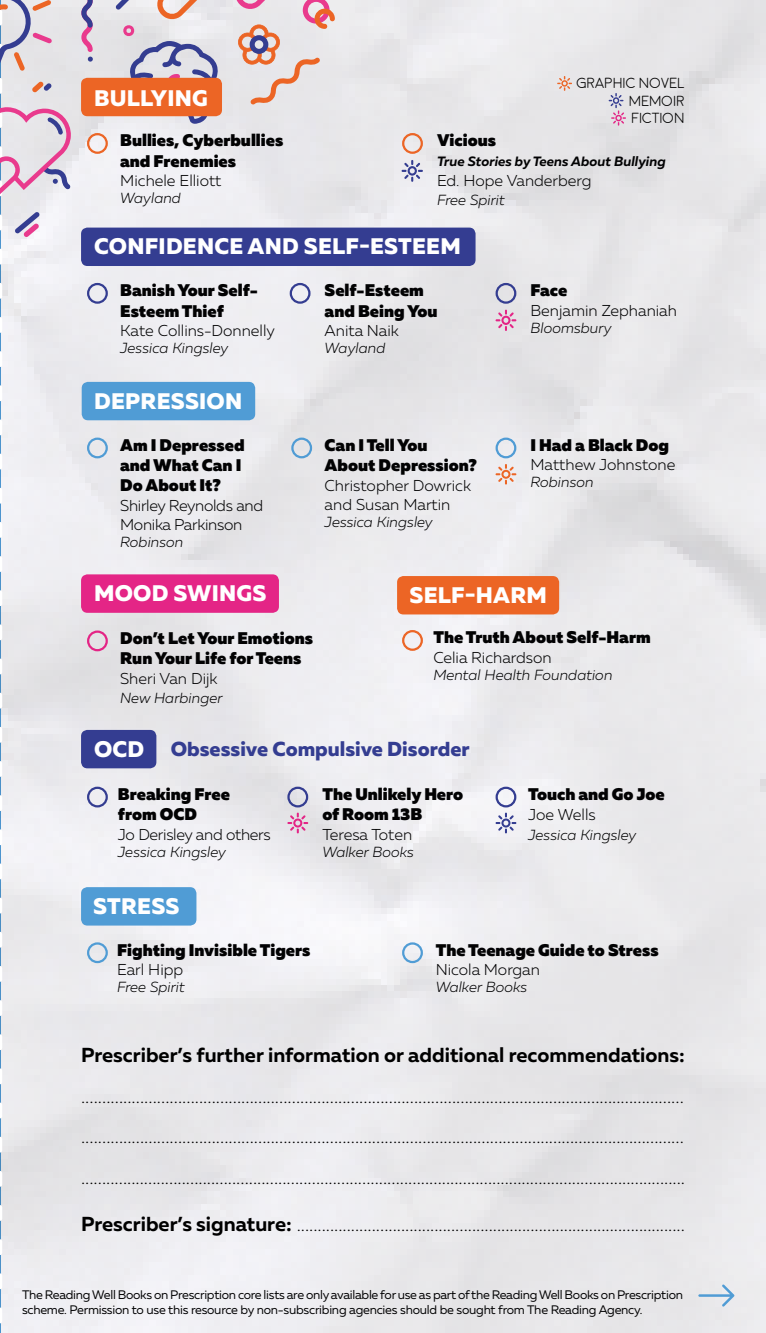
<style>
.page{position:relative;width:766px;height:1333px;background:#fff}
.page>*{position:absolute;margin:0;border:0;box-sizing:border-box;transform-origin:0 0}
.t1{font:800 22.5px "Muller";letter-spacing:.01em;color:#fff}
.t2{font:300 20.25px/40.5px "Muller";color:#000;text-align:justify}
.t3{font:700 20.25px "Muller";color:#000}
.t4{font:800 20.25px "Muller";color:#343d91}
.t5{font:900 16.88px/20.2px "Muller";color:#020203}
.t6{font:300 15.75px/18.9px "Muller";color:#020203}
.t7{font:300 15.75px/18.9px "Muller";letter-spacing:-.02em;color:#020203}
.t8{font:italic 300 14.62px "Muller";color:#020203}
.t9{font:300 14.62px/17.6px "Moon";color:#000;text-align:justify}
.t10{font:italic 700 13.5px "Muller";color:#020203}
.t11{font:12.38px/14.8px "Muller";letter-spacing:-.02em;color:#020203}
.s1{font-weight:700}
</style>
<div class="page">
<img style="left:71px;top:1px;width:694px;height:1332px">
<svg style="left:81px;top:1px;width:12px;height:61px"></svg>
<svg style="left:116px;top:1px;width:219px;height:123px"></svg>
<div style="left:81px;top:887px;width:115px;height:39px;background:#509cd5;border-radius:6px"></div>
<div style="left:81px;top:730px;width:75px;height:38px;background:#343d91;border-radius:6px"></div>
<div style="left:397px;top:576px;width:162px;height:38px;background:#ec6525;border-radius:6px"></div>
<div style="left:81px;top:574px;width:198px;height:39px;background:#e42586;border-radius:6px"></div>
<div style="left:82px;top:382px;width:173px;height:38px;background:#509cd5;border-radius:6px"></div>
<div style="left:81px;top:228px;width:394px;height:38px;background:#343d91;border-radius:6px"></div>
<div style="left:81px;top:78px;width:141px;height:38px;background:#ec6525;border-radius:6px"></div>
<div style="left:87px;top:283px;width:21px;height:21px;border:2px solid #343d91;border-radius:50%"></div>
<div style="left:87px;top:438px;width:21px;height:20px;border:2px solid #509cd5;border-radius:50%"></div>
<div style="left:87px;top:631px;width:21px;height:20px;border:2px solid #e42586;border-radius:50%"></div>
<div style="left:87px;top:133px;width:21px;height:21px;border:2px solid #ec6525;border-radius:50%"></div>
<div style="left:289px;top:283px;width:21px;height:21px;border:2px solid #343d91;border-radius:50%"></div>
<div style="left:291px;top:438px;width:21px;height:20px;border:2px solid #509cd5;border-radius:50%"></div>
<div style="left:402px;top:133px;width:21px;height:21px;border:2px solid #ec6525;border-radius:50%"></div>
<div style="left:495px;top:283px;width:21px;height:21px;border:2px solid #343d91;border-radius:50%"></div>
<div style="left:495px;top:438px;width:21px;height:20px;border:2px solid #509cd5;border-radius:50%"></div>
<div style="left:87px;top:787px;width:21px;height:20px;border:2px solid #343d91;border-radius:50%"></div>
<div style="left:402px;top:630px;width:21px;height:21px;border:2px solid #ec6525;border-radius:50%"></div>
<div style="left:287px;top:787px;width:21px;height:20px;border:2px solid #343d91;border-radius:50%"></div>
<div style="left:495px;top:787px;width:21px;height:20px;border:2px solid #343d91;border-radius:50%"></div>
<div style="left:87px;top:942px;width:21px;height:21px;border:2px solid #509cd5;border-radius:50%"></div>
<div style="left:402px;top:942px;width:21px;height:21px;border:2px solid #509cd5;border-radius:50%"></div>
<svg style="left:698px;top:1284px;width:36px;height:23px"></svg>
<svg style="left:0;top:1px;width:71px;height:1332px"></svg>
<svg style="left:495px;top:464px;width:21px;height:21px"></svg>
<svg style="left:401px;top:160px;width:22px;height:22px"></svg>
<svg style="left:495px;top:310px;width:21px;height:21px"></svg>
<svg style="left:495px;top:813px;width:21px;height:20px"></svg>
<svg style="left:287px;top:813px;width:21px;height:20px"></svg>
<svg style="left:557px;top:76px;width:15px;height:15px"></svg>
<svg style="left:608px;top:93px;width:17px;height:33px"></svg>
<p class="t1" style="left:94px;top:84px;width:115px">BULLYING</p>
<p class="t5" style="left:120px;top:131px;width:165px">Bullies, Cyberbullies and Frenemies</p>
<p class="t6" style="left:120px;top:171px;width:103px">Michele Elliott</p>
<p class="t8" style="left:120px;top:189px;width:62px">Wayland</p>
<p class="t9" style="left:629px;top:75px;width:57px;text-indent:-52px">GRAPHIC NOVEL MEMOIR FICTION</p>
<p class="t5" style="left:437px;top:131px;width:61px">Vicious</p>
<p class="t10" style="left:437px;top:153px;width:230px">True Stories by Teens About Bullying</p>
<p class="t6" style="left:437px;top:171px;width:156px">Ed. Hope Vanderberg</p>
<p class="t8" style="left:437px;top:191px;width:69px">Free Spirit</p>
<p class="t1" style="left:94px;top:232px;width:368px">CONFIDENCE AND SELF-ESTEEM</p>
<p class="t5" style="left:120px;top:281px;width:139px">Banish Your Self-<br>Esteem Thief</p>
<p class="t6" style="left:120px;top:321px;width:156px">Kate Collins-Donnelly</p>
<p class="t8" style="left:120px;top:339px;width:110px">Jessica Kingsley</p>
<p class="t1" style="left:94px;top:387px;width:150px">DEPRESSION</p>
<p class="t5" style="left:120px;top:435px;width:126px">Am I Depressed and What Can I<br>Do About It?</p>
<p class="t7" style="left:120px;top:496px;width:144px">Shirley Reynolds and<br>Monika Parkinson</p>
<p class="t8" style="left:120px;top:533px;width:65px">Robinson</p>
<p class="t5" style="left:324px;top:281px;width:114px">Self-Esteem and Being You</p>
<p class="t6" style="left:324px;top:321px;width:76px">Anita Naik</p>
<p class="t8" style="left:324px;top:339px;width:62px">Wayland</p>
<p class="t5" style="left:324px;top:435px;width:154px">Can I Tell You<br>About Depression?</p>
<p class="t6" style="left:324px;top:476px;width:148px">Christopher Dowrick and Susan Martin</p>
<p class="t8" style="left:324px;top:513px;width:110px">Jessica Kingsley</p>
<p class="t5" style="left:530px;top:281px;width:38px">Face</p>
<p class="t6" style="left:530px;top:301px;width:148px">Benjamin Zephaniah</p>
<p class="t8" style="left:530px;top:319px;width:82px">Bloomsbury</p>
<p class="t5" style="left:530px;top:435px;width:140px">I Had a Black Dog</p>
<p class="t6" style="left:530px;top:455px;width:146px">Matthew Johnstone</p>
<p class="t8" style="left:530px;top:474px;width:65px">Robinson</p>
<p class="t1" style="left:94px;top:579px;width:174px">MOOD SWINGS</p>
<p class="t5" style="left:120px;top:628px;width:194px">Don’t Let Your Emotions<br>Run Your Life for Teens</p>
<p class="t6" style="left:120px;top:669px;width:99px">Sheri Van Dijk</p>
<p class="t8" style="left:120px;top:689px;width:104px">New Harbinger</p>
<p class="t1" style="left:409px;top:581px;width:139px">SELF-HARM</p>
<p class="t5" style="left:433px;top:628px;width:219px">The Truth About Self-Harm</p>
<p class="t6" style="left:433px;top:648px;width:120px">Celia Richardson</p>
<p class="t8" style="left:433px;top:666px;width:181px">Mental Health Foundation</p>
<p class="t4" style="left:171px;top:736px;width:300px">Obsessive Compulsive Disorder</p>
<p class="t5" style="left:118px;top:784px;width:113px">Breaking Free from OCD</p>
<p class="t7" style="left:118px;top:825px;width:154px">Jo Derisley and others</p>
<p class="t8" style="left:118px;top:843px;width:110px">Jessica Kingsley</p>
<p class="t1" style="left:94px;top:735px;width:52px">OCD</p>
<p class="t5" style="left:322px;top:784px;width:142px">The Unlikely Hero of Room 13B</p>
<p class="t6" style="left:322px;top:825px;width:91px">Teresa Toten</p>
<p class="t8" style="left:322px;top:843px;width:93px">Walker Books</p>
<p class="t1" style="left:93px;top:892px;width:88px">STRESS</p>
<p class="t5" style="left:528px;top:784px;width:138px">Touch and Go Joe</p>
<p class="t6" style="left:528px;top:805px;width:69px">Joe Wells</p>
<p class="t8" style="left:528px;top:826px;width:110px">Jessica Kingsley</p>
<p class="t5" style="left:117px;top:940px;width:195px">Fighting Invisible Tigers</p>
<p class="t6" style="left:117px;top:960px;width:68px">Earl Hipp</p>
<p class="t8" style="left:117px;top:978px;width:69px">Free Spirit</p>
<p class="t5" style="left:435px;top:940px;width:224px">The Teenage Guide to Stress</p>
<p class="t6" style="left:435px;top:960px;width:106px">Nicola Morgan</p>
<p class="t8" style="left:435px;top:978px;width:93px">Walker Books</p>
<p class="t3" style="left:81px;top:1043px;width:605px">Prescriber’s further information or additional recommendations:</p>
<p class="t2" style="left:81px;top:1075px;width:605px">............................................................................................................................................... ............................................................................................................................................... ................................................................................................................................................</p>
<p class="t2" style="left:81px;top:1204px;width:605px"><span class="s1">Prescriber’s signature:</span> .............................................................................................</p>
<p class="t11" style="left:22px;top:1287px;width:662px">The Reading Well Books on Prescription core lists are only available for use as part of the Reading Well Books on Prescription scheme. Permission to use this resource by non-subscribing agencies should be sought from The Reading Agency.</p>
</div>
